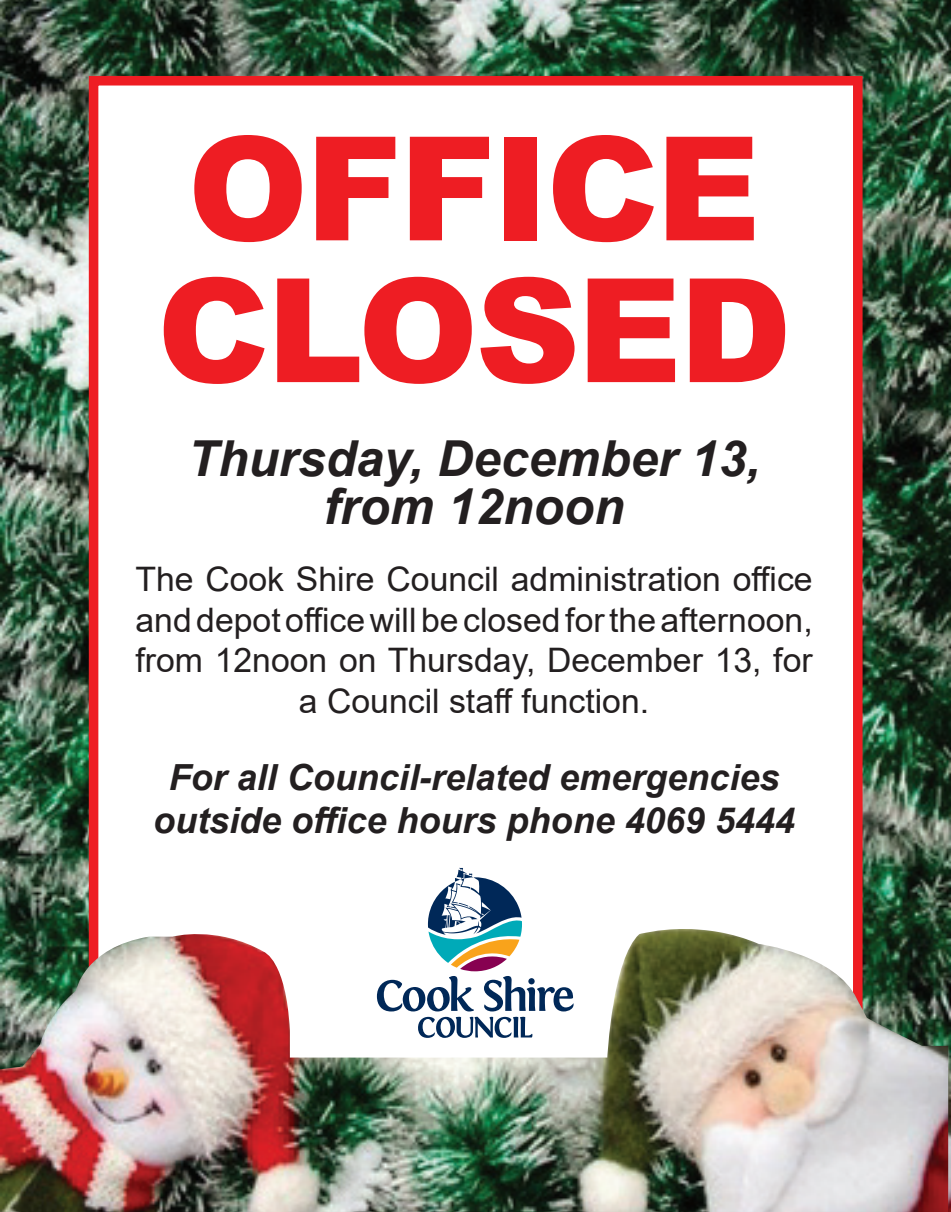
<style>
.page{position:relative;width:951px;height:1212px;background:#fff}
.page>*{position:absolute;margin:0;border:0;box-sizing:border-box;transform-origin:0 0}
.t1{font:900 144.67px/141.8px "Arial";letter-spacing:-.02em;color:#ee1d23}
.t2{font:italic 700 49.73px/47.2px "Arial";color:#231f20;text-align:center}
.t3{font:italic 700 36px/43.2px "Arial";color:#231f20;text-align:center}
.t4{font:33.75px/40.5px "Arial";color:#231f20;text-align:center}
</style>
<div class="page">
<img style="left:0;top:0;width:950px;height:1212px">
<div style="left:89px;top:76px;width:773px;height:1011px;background:#fff;border:10px solid #ee1d23"></div>
<img style="left:0;top:925px;width:948px;height:287px">
<svg style="left:377px;top:867px;width:196px;height:144px"></svg>
<svg style="left:418px;top:1017px;width:114px;height:21px"></svg>
<h1 class="t1" style="left:157px;top:113px;width:636px">OFFICE<br>CLOSED</h1>
<h2 class="t2" style="left:188px;top:437px;width:573px">Thursday, December 13, from 12noon</h2>
<p class="t4" style="left:135px;top:559px;width:678px">The Cook Shire Council administration office and depot office will be closed for the afternoon, from 12noon on Thursday, December 13, for a Council staff function.</p>
<p class="t3" style="left:153px;top:756px;width:643px">For all Council-related emergencies outside office hours phone 4069 5444</p>
</div>
